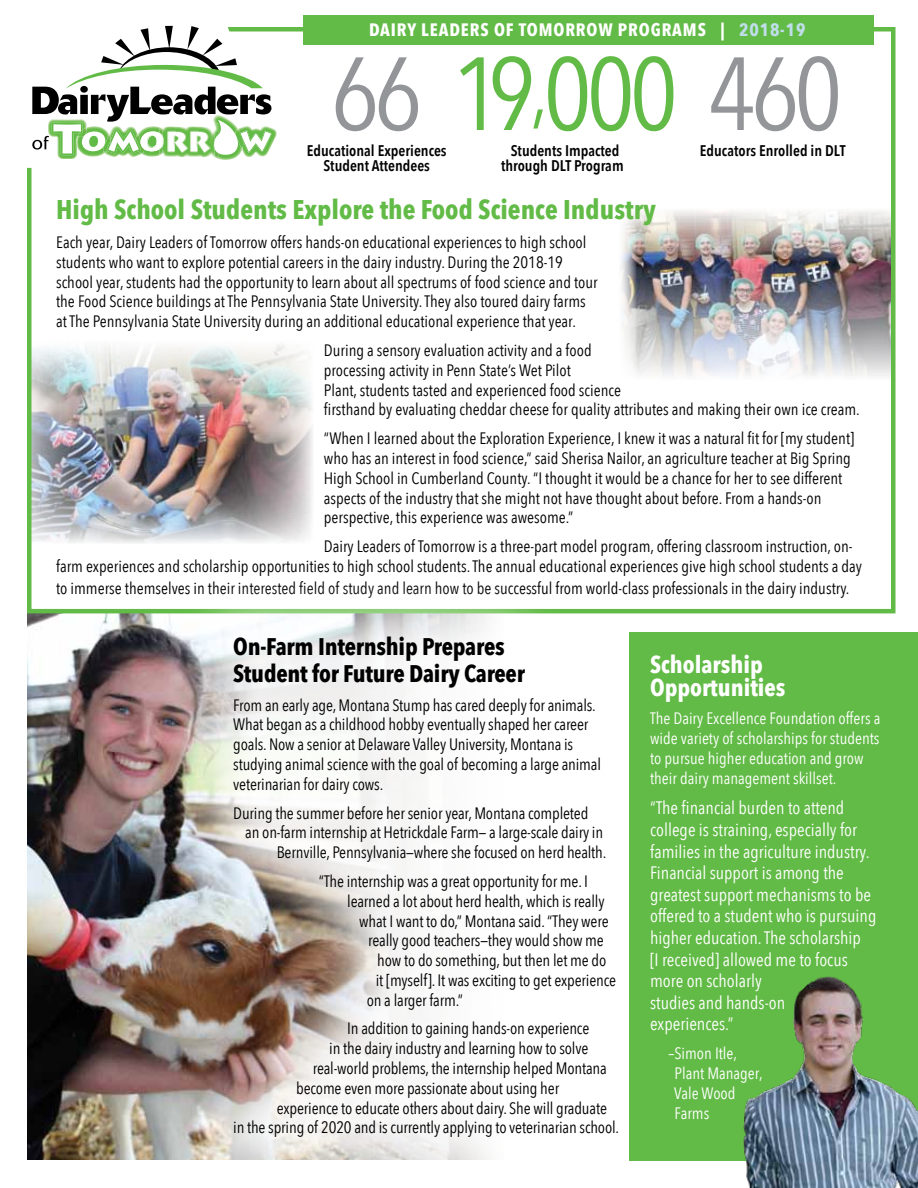
<style>
.page{position:relative;width:918px;height:1188px;background:#fff}
.page>*{position:absolute;margin:0;border:0;box-sizing:border-box;transform-origin:0 0}
.t1{font:102.6px "Avenir Next Condensed";letter-spacing:-.05em;color:#939598}
.t2{font:700 27px "Avenir Next Condensed";color:#62bb46}
.t3{font:700 24px/27px "Avenir Next Condensed";letter-spacing:-.01em;color:#000}
.t4{font:700 24px/22.5px "Avenir Next Condensed";color:#fff}
.t5{font:18px/21.6px "Avenir Next Condensed";color:#fff}
.t6{font:700 18px "Avenir Next Condensed";letter-spacing:.05em;color:#fff}
.t7{font:16.5px/19.8px "Avenir Next Condensed";color:#000}
.t8{font:16.5px/19.8px "Avenir Next Condensed";color:#fff}
.t9{font:600 15.45px/15.5px "Avenir Next Condensed";color:#000;text-align:center}
.s1{color:#c0dee9}
.s2{color:#62bb46}
.s3{font-size:76.95px;color:#62bb46}
.s4{color:#fff}
</style>
<div class="page">
<img style="left:27px;top:613px;width:143px;height:546px">
<img style="left:32px;top:345px;width:281px;height:198px">
<svg style="left:27px;top:25px;width:262px;height:143px"></svg>
<div style="left:303px;top:15px;width:571px;height:29px;background:#62bb46"></div>
<img style="left:621px;top:211px;width:270px;height:165px">
<div style="left:170px;top:573px;width:510px;height:615px;background:#fff;opacity:.92"></div>
<div style="left:630px;top:633px;width:288px;height:528px;background:#62bb46"></div>
<img style="left:743px;top:976px;width:175px;height:212px">
<p class="t6" style="left:369px;top:19px;width:63px">Dairy Leade</p>
<p class="t6" style="left:470px;top:19px;width:337px">rs of Tomorrow Programs | <span class="s1">2018-19</span></p>
<h1 class="t1" style="left:331px;top:6px;width:513px">66 <span class="s2">19</span><span class="s3">,</span><span class="s2">000</span> 460</h1>
<p class="t9" style="left:307px;top:142px;width:141px">Educational Experiences<br>Student Attendees</p>
<p class="t9" style="left:501px;top:142px;width:130px">Students Impacted through DLT Program<span class="s4">s</span></p>
<p class="t9" style="left:700px;top:142px;width:152px">Educators Enrolled in DLT<span class="s4">s</span></p>
<h2 class="t2" style="left:56px;top:193px;width:601px">High School Students Explore the Food Science Industry</h2>
<p class="t7" style="left:56px;top:232px;width:543px">Each year, Dairy Leaders of Tomorrow offers hands-on educational experiences to high school students who want to explore potential careers in the dairy industry. During the 2018-19 school year, students had the opportunity to learn about all spectrums of food science and tour the Food Science buildings at The Pennsylvania State University. They also toured dairy farms at The Pennsylvania State University during an additional educational experience that year.</p>
<p class="t7" style="left:324px;top:340px;width:537px">During a sensory evaluation activity and a food<br>processing activity in Penn State’s Wet Pilot<br>Plant, students tasted and experienced food science<br>firsthand by evaluating cheddar cheese for quality attributes and making their own ice cream.</p>
<p class="t7" style="left:324px;top:428px;width:532px">“When I learned about the Exploration Experience, I knew it was a natural fit for [my student] who has an interest in food science,” said Sherisa Nailor, an agriculture teacher at Big Spring High School in Cumberland County. “I thought it would be a chance for her to see different aspects of the industry that she might not have thought about before. From a hands-on perspective, this experience was awesome.”</p>
<p class="t7" style="left:56px;top:536px;width:807px;text-indent:268px">Dairy Leaders of Tomorrow is a three-part model program, offering classroom instruction, on&shy;farm experiences and scholarship opportunities to high school students. The annual educational experiences give high school students a day</p>
<p class="t7" style="left:56px;top:577px;width:795px">to immerse themselves in their interested field of study and learn how to be successful from world-class professionals in the dairy industry.</p>
<h3 class="t3" style="left:233px;top:633px;width:293px">On-Farm Internship Prepares<br>Student for Future Dairy Career</h3>
<p class="t7" style="left:233px;top:694px;width:369px">From an early age, Montana Stump has cared deeply for animals.<br>What began as a childhood hobby eventually shaped her career goals. Now a senior at Delaware Valley University, Montana is studying animal science with the goal of becoming a large animal veterinarian for dairy cows.</p>
<p class="t7" style="left:233px;top:802px;width:357px">During the summer before her senior year, Montana completed</p>
<p class="t7" style="left:245px;top:822px;width:359px">an on-farm internship at Hetrickdale Farm— a large-scale dairy in</p>
<p class="t7" style="left:277px;top:842px;width:331px">Bernville, Pennsylvania—where she focused on herd health.</p>
<p class="t7" style="left:319px;top:870px;width:271px">“The internship was a great opportunity for me. I</p>
<p class="t7" style="left:347px;top:890px;width:259px">learned a lot about herd health, which is really</p>
<p class="t7" style="left:359px;top:910px;width:251px">what I want to do,” Montana said. “They were</p>
<p class="t7" style="left:368px;top:930px;width:237px">really good teachers—they would show me</p>
<p class="t7" style="left:377px;top:950px;width:231px">how to do something, but then let me do</p>
<p class="t7" style="left:376px;top:969px;width:242px">it [myself]. It was exciting to get experience</p>
<p class="t7" style="left:367px;top:989px;width:98px">on a larger farm.”</p>
<p class="t7" style="left:347px;top:1018px;width:244px">In addition to gaining hands-on experience</p>
<p class="t7" style="left:329px;top:1038px;width:261px">in the dairy industry and learning how to solve</p>
<p class="t7" style="left:313px;top:1058px;width:296px">real-world problems, the internship helped Montana</p>
<p class="t7" style="left:296px;top:1077px;width:264px">become even more passionate about using her</p>
<p class="t7" style="left:277px;top:1097px;width:332px">experience to educate others about dairy. She will graduate</p>
<p class="t7" style="left:233px;top:1117px;width:387px">in the spring of 2020 and is currently applying to veterinarian school.</p>
<h3 class="t4" style="left:650px;top:653px;width:137px">Scholarship<br>Opportunities</h3>
<p class="t8" style="left:650px;top:708px;width:232px">The Dairy Excellence Foundation offers a wide variety of scholarships for students to pursue higher education and grow their dairy management skillset.</p>
<p class="t5" style="left:650px;top:796px;width:228px">“The financial burden to attend college is straining, especially for families in the agriculture industry.<br>Financial support is among the greatest support mechanisms to be offered to a student who is pursuing higher education. The scholarship<br>[I received] allowed me to focus more on scholarly<br>studies and hands-on<br>experiences.”</p>
<p class="t8" style="left:674px;top:1043px;width:90px;text-indent:-6px">–Simon Itle,<br>Plant Manager,<br>Vale Wood<br>Farms</p>
</div>
